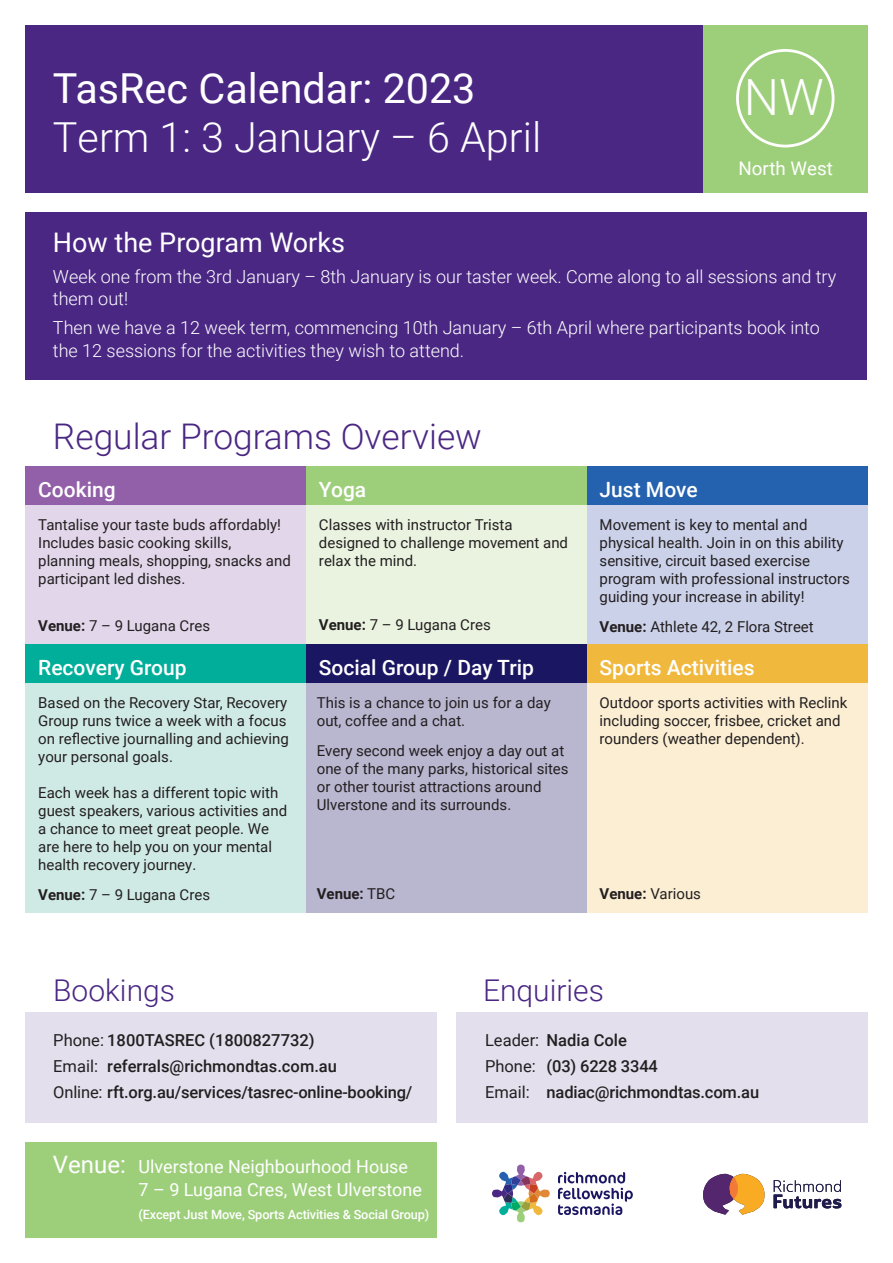
<style>
.page{position:relative;width:893px;height:1263px;background:#fff}
.page>*{position:absolute;margin:0;border:0;box-sizing:border-box;transform-origin:0 0}
.t1{font:300 49.95px "Roboto";color:#fff}
.t2{font:300 41.4px "Roboto";color:#fff}
.t3{font:41.4px "Roboto";color:#fff}
.t4{font:300 35.4px "Roboto";color:#4a2783}
.t5{font:300 30px "Roboto";color:#4a2783}
.t6{font:27px "Roboto";color:#fff}
.t7{font:500 21px "Roboto";color:#fff}
.t8{font:18.75px "Roboto";color:#fff}
.t9{font:300 18px/22.5px "Roboto";color:#fff}
.t10{font:18px/23px "Roboto";color:#fff}
.t11{font:500 16.5px/26.2px "Roboto";letter-spacing:-.01em;color:#231f20}
.t12{font:15px/18px "Roboto";color:#231f20}
.t13{font:700 15px "Roboto";color:#231f20}
.t14{font:500 12.75px "Roboto";letter-spacing:-.01em;color:#fff}
.s1{font-weight:700}
.s2{font-weight:400}
.s3{font-size:24px}
</style>
<div class="page">
<div style="left:26px;top:213px;width:841px;height:167px;background:#4a2783"></div>
<div style="left:26px;top:26px;width:841px;height:167px;background:#4a2783"></div>
<div style="left:26px;top:466px;width:280px;height:39px;background:#9260a8"></div>
<div style="left:306px;top:466px;width:281px;height:39px;background:#9dcf7b"></div>
<div style="left:587px;top:466px;width:280px;height:39px;background:#2461ae"></div>
<div style="left:26px;top:505px;width:280px;height:140px;background:#e2d7ea"></div>
<div style="left:306px;top:505px;width:281px;height:140px;background:#e9f3e0"></div>
<div style="left:587px;top:505px;width:280px;height:140px;background:#cbd1e9"></div>
<div style="left:26px;top:644px;width:280px;height:39px;background:#00ae9a"></div>
<div style="left:306px;top:644px;width:281px;height:39px;background:#1b1661"></div>
<div style="left:587px;top:644px;width:280px;height:39px;background:#f0b83d"></div>
<div style="left:26px;top:683px;width:280px;height:230px;background:#cfeae5"></div>
<div style="left:306px;top:683px;width:281px;height:230px;background:#b9b6d0"></div>
<div style="left:587px;top:683px;width:280px;height:230px;background:#fbeed3"></div>
<div style="left:456px;top:1012px;width:411px;height:111px;background:#e3dfed"></div>
<div style="left:26px;top:1012px;width:411px;height:111px;background:#e3dfed"></div>
<div style="left:703px;top:26px;width:164px;height:167px;background:#9dcf7b"></div>
<div style="left:26px;top:1142px;width:411px;height:95px;background:#9dcf7b"></div>
<div style="left:736px;top:49px;width:98px;height:98px;border:3px solid #fff;border-radius:50%"></div>
<svg style="left:492px;top:1164px;width:58px;height:58px"></svg>
<svg style="left:558px;top:1172px;width:75px;height:43px"></svg>
<svg style="left:703px;top:1174px;width:61px;height:41px"></svg>
<svg style="left:773px;top:1180px;width:68px;height:28px"></svg>
<h2 class="t3" style="left:53px;top:59px;width:424px">TasRec Calendar: 2023</h2>
<h2 class="t2" style="left:53px;top:109px;width:490px">Term 1: 3 January – 6 April</h2>
<h1 class="t1" style="left:744px;top:62px;width:82px">NW</h1>
<p class="t8" style="left:738px;top:155px;width:96px">North West</p>
<h3 class="t6" style="left:53px;top:223px;width:294px">How the Program Works</h3>
<p class="t9" style="left:53px;top:264px;width:785px">Week one from the 3rd January – 8th January is our taster week. Come along to all sessions and try them out!</p>
<p class="t9" style="left:53px;top:316px;width:768px">Then we have a 12 week term, commencing 10th January – 6th April where participants book into the 12 sessions for the activities they wish to attend.</p>
<h3 class="t4" style="left:53px;top:411px;width:430px">Regular Programs Overview</h3>
<h3 class="t7" style="left:38px;top:475px;width:79px">Cooking</h3>
<h3 class="t7" style="left:319px;top:475px;width:49px">Yoga</h3>
<h3 class="t7" style="left:600px;top:475px;width:100px">Just Move</h3>
<p class="t12" style="left:38px;top:515px;width:254px">Tantalise your taste buds affordably!<br>Includes basic cooking skills, planning meals, shopping, snacks and participant led dishes.</p>
<p class="t12" style="left:38px;top:616px;width:173px"><span class="s1">Venue:</span> 7 – 9 Lugana Cres</p>
<p class="t12" style="left:319px;top:515px;width:251px">Classes with instructor Trista designed to challenge movement and relax the mind.</p>
<p class="t12" style="left:600px;top:515px;width:252px">Movement is key to mental and physical health. Join in on this ability sensitive, circuit based exercise program with professional instructors guiding your increase in ability!</p>
<p class="t12" style="left:600px;top:617px;width:216px"><span class="s1">Venue:</span> Athlete 42, 2 Flora Street</p>
<p class="t12" style="left:319px;top:615px;width:173px"><span class="s1">Venue:</span> 7 – 9 Lugana Cres</p>
<h3 class="t7" style="left:38px;top:653px;width:150px">Recovery Group</h3>
<h3 class="t7" style="left:319px;top:653px;width:217px">Social Group / Day Trip</h3>
<h3 class="t7" style="left:600px;top:653px;width:156px">Sports Activities</h3>
<p class="t12" style="left:38px;top:693px;width:252px">Based on the Recovery Star, Recovery Group runs twice a week with a focus on reflective journalling and achieving your personal goals.</p>
<p class="t12" style="left:38px;top:783px;width:250px">Each week has a different topic with guest speakers, various activities and a chance to meet great people. We are here to help you on your mental health recovery journey.</p>
<p class="t12" style="left:38px;top:885px;width:173px"><span class="s1">Venue:</span> 7 – 9 Lugana Cres</p>
<p class="t12" style="left:317px;top:693px;width:235px">This is a chance to join us for a day out, coffee and a chat.</p>
<p class="t12" style="left:317px;top:741px;width:253px">Every second week enjoy a day out at one of the many parks, historical sites or other tourist attractions around Ulverstone and its surrounds.</p>
<p class="t12" style="left:600px;top:693px;width:249px">Outdoor sports activities with Reclink including soccer, frisbee, cricket and rounders (weather dependent).</p>
<p class="t13" style="left:317px;top:883px;width:80px">Venue: <span class="s2">TBC</span></p>
<p class="t12" style="left:600px;top:884px;width:103px"><span class="s1">Venue:</span> Various</p>
<h3 class="t5" style="left:53px;top:969px;width:123px">Bookings</h3>
<h3 class="t5" style="left:483px;top:969px;width:122px">Enquiries</h3>
<p class="t11" style="left:53px;top:1026px;width:361px"><span class="s2">Phone:</span> 1800TASREC (1800827732)<br><span class="s2">Email:</span> referrals@richmondtas.com.au<br><span class="s2">Online:</span> rft.org.au/services/tasrec-online-booking/</p>
<p class="t11" style="left:485px;top:1026px;width:276px"><span class="s2">Leader:</span> Nadia Cole<br><span class="s2">Phone:</span> (03) 6228 3344<br><span class="s2">Email:</span> nadiac@richmondtas.com.au</p>
<p class="t10" style="left:138px;top:1155px;width:285px;text-indent:-85px"><span class="s3">Venue:</span> Ulverstone Neighbourhood House<br>7 – 9 Lugana Cres, West Ulverstone</p>
<p class="t14" style="left:138px;top:1205px;width:292px">(Except Just Move, Sports Activities &amp; Social Group)</p>
</div>
